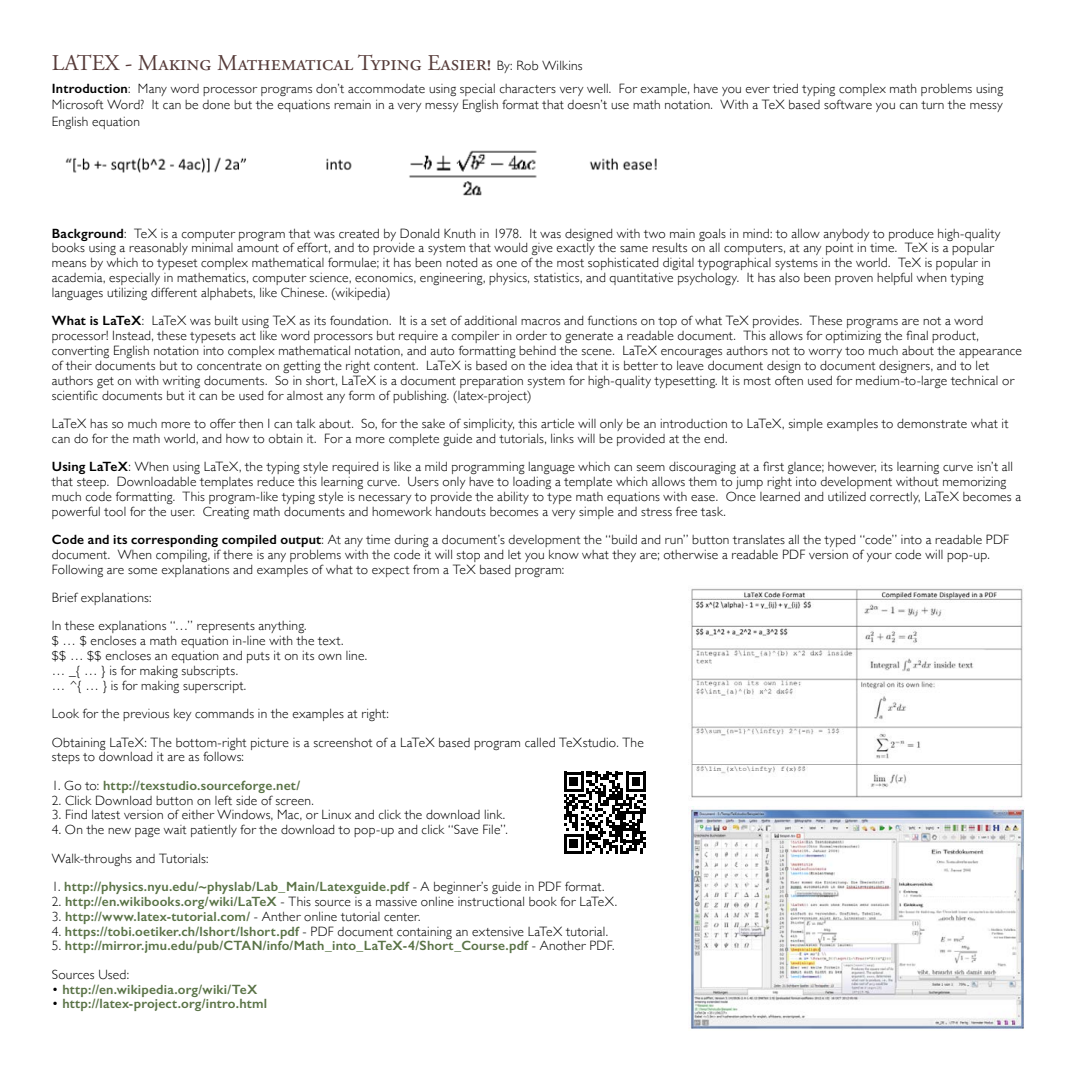
<style>
.page{position:relative;width:1080px;height:1080px;background:#fff}
.page>*{position:absolute;margin:0;border:0;box-sizing:border-box;transform-origin:0 0}
.t1{font:22.5px "Adobe Garamond Pro";color:#563b39}
.t2{font:300 13.5px/14.9px "Gill Sans";letter-spacing:.015em;color:#000}
.t3{font:600 13.5px/28.3px "Gill Sans";letter-spacing:.015em;color:#5a7347}
.s1{font-family:"Gill Sans";font-weight:300;font-size:13.5px;color:#000}
.s2{font-weight:600}
.s3{font-weight:300;color:#000}
.s4{font-weight:600;color:#5a7347}
</style>
<div class="page">
<img style="left:65px;top:150px;width:592px;height:46px">
<img style="left:691px;top:588px;width:332px;height:210px">
<img style="left:690px;top:807px;width:334px;height:222px">
<svg style="left:564px;top:772px;width:82px;height:82px"></svg>
<h1 class="t1" style="left:52px;top:50px;width:532px">LATEX - Making Mathematical Typing Easier! <span class="s1">By: Rob Wilkins</span></h1>
<p class="t2" style="left:52px;top:80px;width:953px;line-height:16.2px;text-align:justify"><span class="s2">Introduction</span>: Many word processor programs don’t accommodate using special characters very well. For example, have you ever tried typing complex math problems using Microsoft Word? It can be done but the equations remain in a very messy English format that doesn’t use math notation. With a TeX based software you can turn the messy English equation</p>
<p class="t2" style="left:52px;top:225px;width:950px"><span class="s2">Background</span>: TeX is a computer program that was created by Donald Knuth in 1978. It was designed with two main goals in mind: to allow anybody to produce high-quality books using a reasonably minimal amount of effort, and to provide a system that would give exactly the same results on all computers, at any point in time. TeX is a popular means by which to typeset complex mathematical formulae; it has been noted as one of the most sophisticated digital typographical systems in the world. TeX is popular in academia, especially in mathematics, computer science, economics, engineering, physics, statistics, and quantitative psychology. It has also been proven helpful when typing languages utilizing different alphabets, like Chinese. (wikipedia)</p>
<p class="t2" style="left:52px;top:313px;width:972px"><span class="s2">What is LaTeX</span>: LaTeX was built using TeX as its foundation. It is a set of additional macros and functions on top of what TeX provides. These programs are not a word processor! Instead, these typesets act like word processors but require a compiler in order to generate a readable document. This allows for optimizing the final product, converting English notation into complex mathematical notation, and auto formatting behind the scene. LaTeX encourages authors not to worry too much about the appearance of their documents but to concentrate on getting the right content. LaTeX is based on the idea that it is better to leave document design to document designers, and to let authors get on with writing documents. So in short, LaTeX is a document preparation system for high-quality typesetting. It is most often used for medium-to-large technical or scientific documents but it can be used for almost any form of publishing. (latex-project)</p>
<p class="t2" style="left:52px;top:415px;width:958px">LaTeX has so much more to offer then I can talk about. So, for the sake of simplicity, this article will only be an introduction to LaTeX, simple examples to demonstrate what it can do for the math world, and how to obtain it. For a more complete guide and tutorials, links will be provided at the end.</p>
<p class="t2" style="left:52px;top:459px;width:971px"><span class="s2">Using LaTeX</span>: When using LaTeX, the typing style required is like a mild programming language which can seem discouraging at a first glance; however, its learning curve isn’t all that steep. Downloadable templates reduce this learning curve. Users only have to loading a template which allows them to jump right into development without memorizing much code formatting. This program-like typing style is necessary to provide the ability to type math equations with ease. Once learned and utilized correctly, LaTeX becomes a powerful tool for the user. Creating math documents and homework handouts becomes a very simple and stress free task.</p>
<p class="t2" style="left:52px;top:532px;width:959px"><span class="s2">Code and its corresponding compiled output</span>: At any time during a document’s development the “build and run” button translates all the typed “code” into a readable PDF document. When compiling, if there is any problems with the code it will stop and let you know what they are; otherwise a readable PDF version of your code will pop-up.<br>Following are some explanations and examples of what to expect from a TeX based program:</p>
<p class="t2" style="left:52px;top:583px;width:256px;line-height:28.3px">Brief explanations:<br>In these explanations “…” represents anything.</p>
<p class="t2" style="left:52px;top:633px;width:317px">$ … $ encloses a math equation in-line with the text.<br>$$ … $$ encloses an equation and puts it on its own line. … _{ … } is for making subscripts.<br>… ^{ … } is for making superscript.</p>
<p class="t2" style="left:52px;top:699px;width:594px;line-height:28.3px">Look for the previous key commands in the examples at right:<br>Obtaining LaTeX: The bottom-right picture is a screenshot of a LaTeX based program called TeXstudio. The</p>
<p class="t2" style="left:52px;top:749px;width:194px">steps to download it are as follows:</p>
<p class="t3" style="left:52px;top:771px;width:250px"><span class="s3">1. Go to:</span> http://texstudio.sourceforge.net/</p>
<p class="t2" style="left:52px;top:792px;width:264px">2. Click Download button on left side of screen.</p>
<p class="t2" style="left:52px;top:807px;width:455px">3. Find latest version of either Windows, Mac, or Linux and click the download link.</p>
<p class="t2" style="left:52px;top:815px;width:457px;line-height:28.3px">4. On the new page wait patiently for the download to pop-up and click “Save File”.<br>Walk-throughs and Tutorials:</p>
<p class="t3" style="left:52px;top:872px;width:554px"><span class="s3">1.</span> http://physics.nyu.edu/~physlab/Lab_Main/Latexguide.pdf <span class="s3">- A beginner’s guide in PDF format.</span></p>
<p class="t2" style="left:52px;top:893px;width:567px">2. <span class="s4">http://en.wikibooks.org/wiki/LaTeX</span> - This source is a massive online instructional book for LaTeX.</p>
<p class="t2" style="left:52px;top:908px;width:370px">3. <span class="s4">http://www.latex-tutorial.com/</span> - Anther online tutorial center.</p>
<p class="t2" style="left:52px;top:923px;width:558px">4. <span class="s4">https://tobi.oetiker.ch/lshort/lshort.pdf</span> - PDF document containing an extensive LaTeX tutorial.</p>
<p class="t3" style="left:52px;top:932px;width:564px"><span class="s3">5.</span> http://mirror.jmu.edu/pub/CTAN/info/Math_into_LaTeX-4/Short_Course.pdf <span class="s3">- Another PDF.<br>Sources Used:</span></p>
<p class="t3" style="left:52px;top:975px;width:207px"><span class="s3">•</span> http://en.wikipedia.org/wiki/TeX</p>
<p class="t3" style="left:52px;top:990px;width:217px"><span class="s3">•</span> http://latex-project.org/intro.html</p>
</div>
